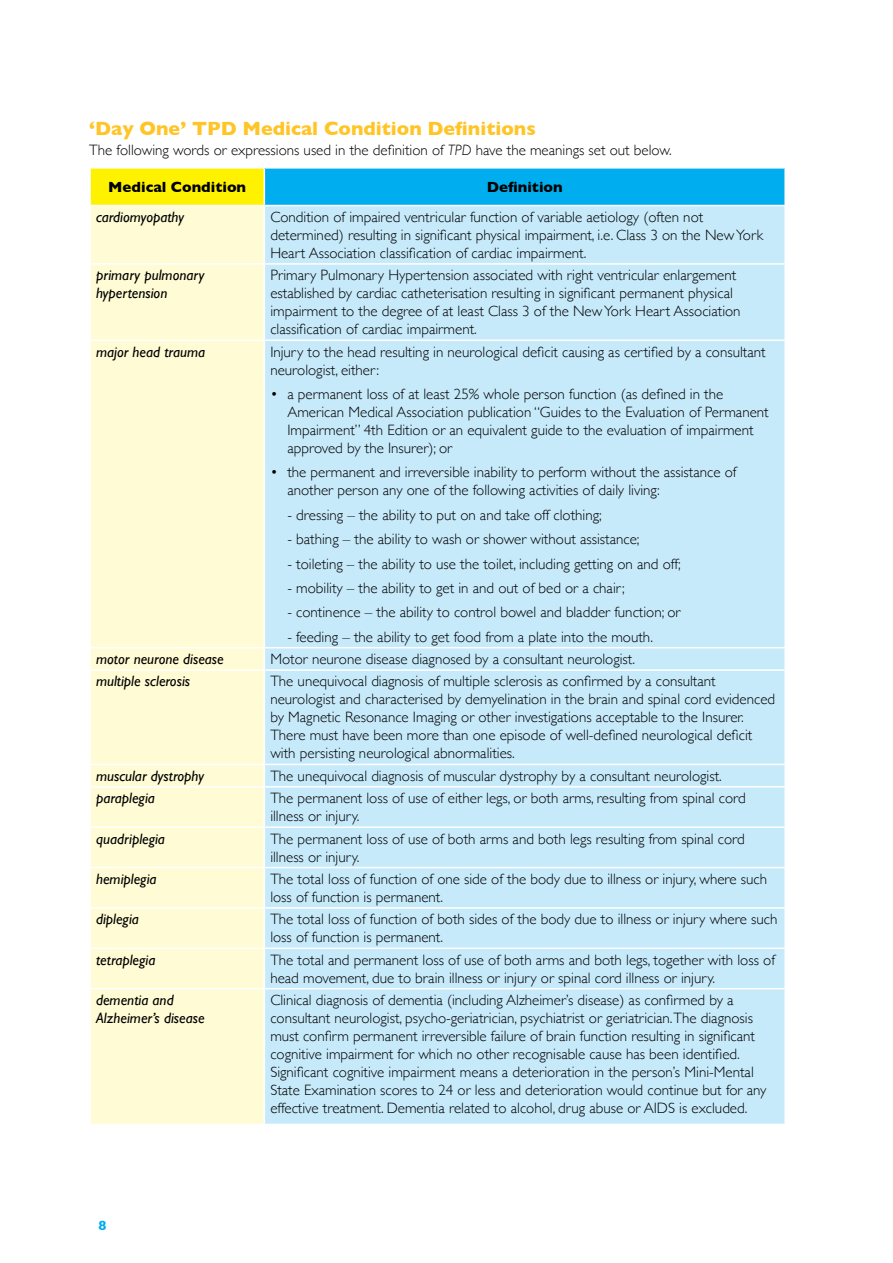
<style>
.page{position:relative;width:893px;height:1263px;background:#fff}
.page>*{position:absolute;margin:0;border:0;box-sizing:border-box;transform-origin:0 0}
.t1{font:700 19.5px "Gill Sans";color:#ffc425}
.t2{font:300 15px/18px "Gill Sans";color:#000}
.t3{font:italic 15px/18px "Gill Sans";color:#000}
.t4{font:700 15px "Gill Sans";color:#000}
.t5{font:700 13.5px "Gill Sans";color:#00aeef}
.s1{font-style:italic}
</style>
<div class="page">
<div style="left:90px;top:168px;width:174px;height:38px;background:#fff200"></div>
<div style="left:264px;top:168px;width:521px;height:38px;background:#00aeef"></div>
<div style="left:91px;top:206px;width:173px;height:918px;background:#fffcd5"></div>
<div style="left:265px;top:206px;width:519px;height:918px;background:#c7eafb"></div>
<hr style="left:89px;top:167px;width:175px;height:2px;background:#fff">
<hr style="left:89px;top:169px;width:2px;height:36px;background:#fff">
<hr style="left:264px;top:167px;width:522px;height:2px;background:#fff">
<hr style="left:264px;top:169px;width:1px;height:36px;background:#fff">
<hr style="left:784px;top:169px;width:2px;height:36px;background:#fff">
<hr style="left:89px;top:205px;width:175px;height:1px;background:#fff">
<hr style="left:264px;top:205px;width:522px;height:1px;background:#fff">
<hr style="left:89px;top:263px;width:175px;height:2px;background:#fff">
<hr style="left:264px;top:263px;width:522px;height:2px;background:#fff">
<hr style="left:89px;top:339px;width:175px;height:2px;background:#fff">
<hr style="left:264px;top:339px;width:522px;height:2px;background:#fff">
<hr style="left:89px;top:647px;width:175px;height:1px;background:#fff">
<hr style="left:264px;top:647px;width:522px;height:1px;background:#fff">
<hr style="left:89px;top:669px;width:175px;height:2px;background:#fff">
<hr style="left:264px;top:669px;width:522px;height:2px;background:#fff">
<hr style="left:89px;top:764px;width:175px;height:1px;background:#fff">
<hr style="left:264px;top:764px;width:522px;height:1px;background:#fff">
<hr style="left:89px;top:786px;width:175px;height:1px;background:#fff">
<hr style="left:264px;top:786px;width:522px;height:1px;background:#fff">
<hr style="left:89px;top:826px;width:175px;height:2px;background:#fff">
<hr style="left:264px;top:826px;width:522px;height:2px;background:#fff">
<hr style="left:89px;top:867px;width:175px;height:1px;background:#fff">
<hr style="left:264px;top:867px;width:522px;height:1px;background:#fff">
<hr style="left:89px;top:907px;width:175px;height:2px;background:#fff">
<hr style="left:264px;top:907px;width:522px;height:2px;background:#fff">
<hr style="left:89px;top:947px;width:175px;height:2px;background:#fff">
<hr style="left:264px;top:947px;width:522px;height:2px;background:#fff">
<hr style="left:89px;top:988px;width:175px;height:1px;background:#fff">
<hr style="left:264px;top:988px;width:522px;height:1px;background:#fff">
<h1 class="t1" style="left:89px;top:113px;width:448px">‘Day One’ TPD Medical Condition Definitions</h1>
<p class="t2" style="left:89px;top:140px;width:584px">The following words or expressions used in the definition of <span class="s1">TPD</span> have the meanings set out below.</p>
<p class="t4" style="left:108px;top:175px;width:139px">Medical Condition</p>
<p class="t4" style="left:487px;top:175px;width:77px">Definition</p>
<p class="t3" style="left:96px;top:208px;width:90px">cardiomyopathy</p>
<p class="t2" style="left:270px;top:207px;width:494px">Condition of impaired ventricular function of variable aetiology (often not determined) resulting in significant physical impairment, i.e. Class 3 on the New York<br>Heart Association classification of cardiac impairment.</p>
<p class="t3" style="left:96px;top:266px;width:110px">primary pulmonary hypertension</p>
<p class="t2" style="left:270px;top:266px;width:472px">Primary Pulmonary Hypertension associated with right ventricular enlargement established by cardiac catheterisation resulting in significant permanent physical impairment to the degree of at least Class 3 of the New York Heart Association classification of cardiac impairment.</p>
<p class="t3" style="left:96px;top:343px;width:111px">major head trauma</p>
<p class="t2" style="left:270px;top:342px;width:497px">Injury to the head resulting in neurological deficit causing as certified by a consultant neurologist, either:</p>
<p class="t2" style="left:287px;top:384px;width:483px;text-indent:-17px">• a permanent loss of at least 25% whole person function (as defined in the American Medical Association publication “Guides to the Evaluation of Permanent Impairment” 4th Edition or an equivalent guide to the evaluation of impairment approved by the Insurer); or</p>
<p class="t2" style="left:287px;top:463px;width:451px;text-indent:-17px">• the permanent and irreversible inability to perform without the assistance of another person any one of the following activities of daily living:</p>
<p class="t2" style="left:287px;top:505px;width:316px">- dressing – the ability to put on and take off clothing;</p>
<p class="t2" style="left:287px;top:530px;width:354px">- bathing – the ability to wash or shower without assistance;</p>
<p class="t2" style="left:287px;top:554px;width:395px">- toileting – the ability to use the toilet, including getting on and off;</p>
<p class="t2" style="left:287px;top:578px;width:339px">- mobility – the ability to get in and out of bed or a chair;</p>
<p class="t2" style="left:287px;top:603px;width:395px">- continence – the ability to control bowel and bladder function; or</p>
<p class="t2" style="left:287px;top:627px;width:367px">- feeding – the ability to get food from a plate into the mouth.</p>
<p class="t3" style="left:96px;top:650px;width:129px">motor neurone disease</p>
<p class="t2" style="left:270px;top:649px;width:366px">Motor neurone disease diagnosed by a consultant neurologist.</p>
<p class="t3" style="left:96px;top:672px;width:96px">multiple sclerosis</p>
<p class="t2" style="left:270px;top:672px;width:506px">The unequivocal diagnosis of multiple sclerosis as confirmed by a consultant neurologist and characterised by demyelination in the brain and spinal cord evidenced by Magnetic Resonance Imaging or other investigations acceptable to the Insurer.<br>There must have been more than one episode of well-defined neurological deficit with persisting neurological abnormalities.</p>
<p class="t3" style="left:96px;top:767px;width:109px">muscular dystrophy</p>
<p class="t2" style="left:270px;top:766px;width:453px">The unequivocal diagnosis of muscular dystrophy by a consultant neurologist.</p>
<p class="t3" style="left:96px;top:789px;width:60px">paraplegia</p>
<p class="t2" style="left:270px;top:788px;width:477px">The permanent loss of use of either legs, or both arms, resulting from spinal cord illness or injury.</p>
<p class="t3" style="left:96px;top:829px;width:70px">quadriplegia</p>
<p class="t2" style="left:270px;top:829px;width:476px">The permanent loss of use of both arms and both legs resulting from spinal cord illness or injury.</p>
<p class="t3" style="left:96px;top:870px;width:62px">hemiplegia</p>
<p class="t2" style="left:270px;top:869px;width:498px">The total loss of function of one side of the body due to illness or injury, where such loss of function is permanent.</p>
<p class="t3" style="left:96px;top:910px;width:44px">diplegia</p>
<p class="t2" style="left:270px;top:910px;width:509px">The total loss of function of both sides of the body due to illness or injury where such loss of function is permanent.</p>
<p class="t3" style="left:96px;top:950px;width:61px">tetraplegia</p>
<p class="t2" style="left:270px;top:950px;width:506px">The total and permanent loss of use of both arms and both legs, together with loss of head movement, due to brain illness or injury or spinal cord illness or injury.</p>
<p class="t3" style="left:96px;top:991px;width:110px">dementia and<br>Alzheimer’s disease</p>
<p class="t2" style="left:270px;top:990px;width:498px">Clinical diagnosis of dementia (including Alzheimer’s disease) as confirmed by a consultant neurologist, psycho-geriatrician, psychiatrist or geriatrician.The diagnosis must confirm permanent irreversible failure of brain function resulting in significant cognitive impairment for which no other recognisable cause has been identified.<br>Significant cognitive impairment means a deterioration in the person’s Mini-Mental State Examination scores to 24 or less and deterioration would continue but for any effective treatment. Dementia related to alcohol, drug abuse or AIDS is excluded.</p>
<p class="t5" style="left:99px;top:1214px;width:10px">8</p>
</div>
